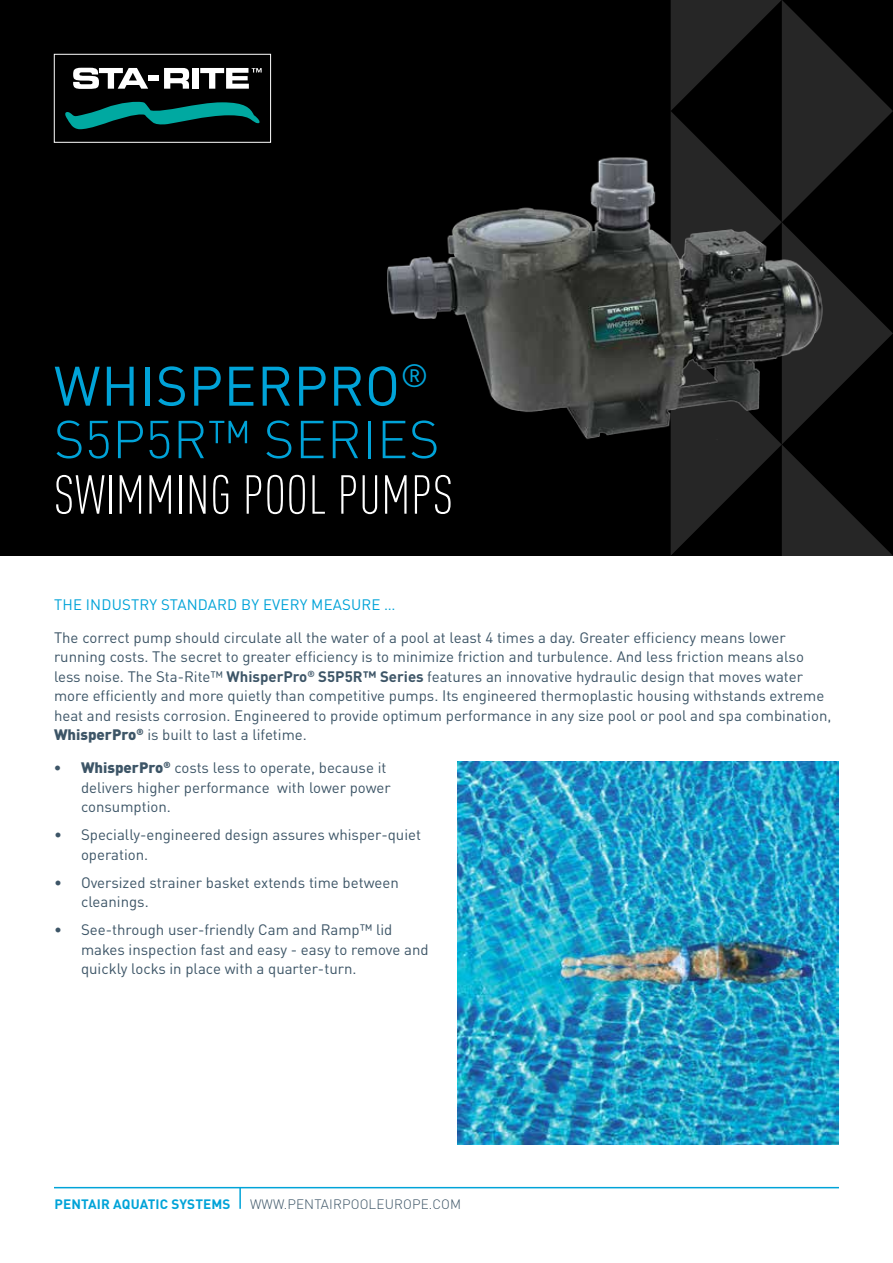
<style>
.page{position:relative;width:893px;height:1263px;background:#fff}
.page>*{position:absolute;margin:0;border:0;box-sizing:border-box;transform-origin:0 0}
.t1{font:54.75px "DIN Pro";letter-spacing:.01em;color:#00a3d8}
.t2{font:300 condensed 54px "DIN Pro";letter-spacing:.01em;color:#fff}
.t3{font:300 52.5px "DIN Pro";letter-spacing:.005em;color:#00a3d8}
.t4{font:15px/19.5px "DIN Pro";color:#3d5567}
.t5{font:15px "DIN Pro";letter-spacing:.01em;color:#00a3d8}
.t6{font:300 13.5px "DIN Pro";letter-spacing:.01em;color:#3d5567}
.t7{font:700 13.5px "DIN Pro";letter-spacing:.01em;color:#00a3d8}
.s1{font-style:inherit}
.s2{font-weight:700}
.s3{font-weight:900}
</style>
<div class="page">
<div style="left:0;top:0;width:893px;height:556px;background:#000"></div>
<svg style="left:671px;top:0;width:222px;height:1000px"></svg>
<div style="left:54px;top:54px;width:217px;height:89px;background:#000;border:1px solid #fff"></div>
<svg style="left:73px;top:68px;width:75px;height:21px"></svg>
<div style="left:149px;top:76px;width:10px;height:5px;background:#fff"></div>
<svg style="left:164px;top:68px;width:25px;height:21px"></svg>
<div style="left:192px;top:68px;width:7px;height:21px;background:#fff"></div>
<svg style="left:65px;top:101px;width:195px;height:28px"></svg>
<svg style="left:200px;top:68px;width:62px;height:21px"></svg>
<hr style="left:54px;top:1187px;width:785px;height:1px;background:#00a3d8">
<hr style="left:239px;top:1187px;width:2px;height:22px;background:#00a3d8">
<img style="left:387px;top:125px;width:506px;height:377px">
<img style="left:457px;top:762px;width:381px;height:382px">
<h1 class="t1" style="left:54px;top:343px;width:376px">whisperpro<sup>®</sup></h1>
<h3 class="t3" style="left:54px;top:403px;width:387px">S5P5R™ SERIES</h3>
<h2 class="t2" style="left:54px;top:457px;width:401px">SWIMMING POOL PUMPS</h2>
<p class="t5" style="left:54px;top:595px;width:343px">The industry standard by every measure …</p>
<p class="t4" style="left:54px;top:626px;width:779px"><span class="s1">The correct pump should circulate all the water of a pool at least 4 times a day. Greater efficiency means lower running costs. The secret to greater efficiency is to minimize friction and turbulence. And less friction means also less noise. The Sta-Rite™</span> <span class="s2">WhisperPro</span><sup>®</sup> <span class="s2">S5P5R™ Series</span> features an innovative hydraulic design that moves water more efficiently and more quietly than competitive pumps. Its engineered thermoplastic housing withstands extreme heat and resists corrosion. Engineered to provide optimum performance in any size pool or pool and spa combination, <span class="s3">WhisperPro</span><sup>®</sup> is built to last a lifetime.</p>
<p class="t4" style="left:81px;top:756px;width:311px;text-indent:-27px"><span class="s3">• WhisperPro</span><sup>®</sup> costs less to operate, because it delivers higher performance with lower power consumption.</p>
<p class="t4" style="left:81px;top:823px;width:342px;text-indent:-27px">• Specially-engineered design assures whisper-quiet operation.</p>
<p class="t4" style="left:81px;top:871px;width:319px;text-indent:-27px">• Oversized strainer basket extends time between cleanings.</p>
<p class="t4" style="left:81px;top:918px;width:349px;text-indent:-27px">• See-through user-friendly Cam and Ramp™ lid makes inspection fast and easy - easy to remove and quickly locks in place with a quarter-turn.</p>
<p class="t7" style="left:54px;top:1195px;width:178px">Pentair AQUATI C SYSTE MS</p>
<p class="t6" style="left:250px;top:1195px;width:213px">WWW.PENTAIRPOOLEUROPE.COM</p>
</div>
